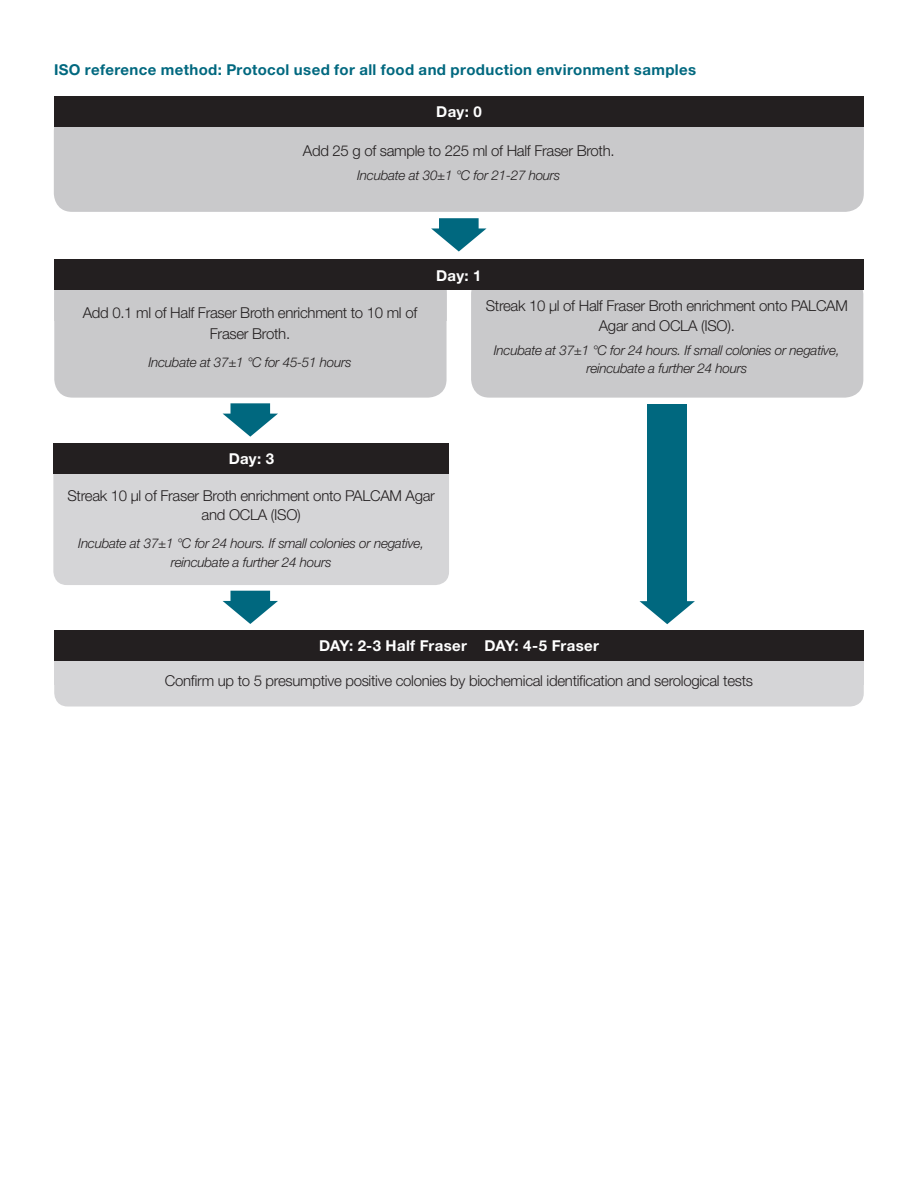
<style>
.page{position:relative;width:918px;height:1188px;background:#fff}
.page>*{position:absolute;margin:0;border:0;box-sizing:border-box;transform-origin:0 0}
.Diagram_subcopy{font:300 15px/19.5px "Helvetica Neue LT Std";letter-spacing:-.02em;color:#231f20;text-align:center}
.Content_Header{font:700 15px "Helvetica Neue LT Std";letter-spacing:.025em;color:#00687f}
.Table_Title{font:700 15px "Helvetica Neue LT Std";letter-spacing:.02em;color:#fff}
.Diagram_subcopy-2{font:italic 300 13.5px/18px "Helvetica Neue LT Std";letter-spacing:-.02em;color:#231f20;text-align:center}
</style>
<div class="page">
<svg style="left:431px;top:218px;width:56px;height:34px"></svg>
<div style="left:54px;top:113px;width:810px;height:99px;background:#c9c9cb;border-radius:18px"></div>
<div style="left:54px;top:96px;width:810px;height:30px;background:#231f20"></div>
<div style="left:54px;top:656px;width:810px;height:51px;background:#d5d5d7;border-radius:14px"></div>
<svg style="left:223px;top:403px;width:55px;height:34px"></svg>
<div style="left:54px;top:630px;width:810px;height:31px;background:#231f20"></div>
<div style="left:54px;top:276px;width:393px;height:122px;background:#c9c9cb;border-radius:18px"></div>
<div style="left:471px;top:276px;width:392px;height:122px;background:#c9c9cb;border-radius:18px"></div>
<div style="left:54px;top:260px;width:809px;height:30px;background:#231f20"></div>
<div style="left:53px;top:446px;width:396px;height:139px;background:#d5d5d7;border-radius:14px"></div>
<div style="left:54px;top:443px;width:395px;height:30px;background:#231f20"></div>
<svg style="left:640px;top:591px;width:55px;height:33px"></svg>
<div style="left:648px;top:405px;width:39px;height:197px;background:#00687f"></div>
<svg style="left:223px;top:591px;width:55px;height:33px"></svg>
<p class="Content_Header" style="left:54px;top:60px;width:644px">ISO reference method: Protocol used for all food and production environment samples</p>
<p class="Table_Title" style="left:436px;top:102px;width:47px">Day: 0</p>
<p class="Diagram_subcopy" style="left:303px;top:140px;width:313px">Add 25 g of sample to 225 ml of Half Fraser Broth.</p>
<p class="Diagram_subcopy-2" style="left:357px;top:166px;width:205px">Incubate at 30±1 °C for 21-27 hours</p>
<p class="Diagram_subcopy" style="left:83px;top:302px;width:336px;line-height:21px">Add 0.1 ml of Half Fraser Broth enrichment to 10 ml of<br>Fraser Broth.</p>
<p class="Diagram_subcopy-2" style="left:148px;top:353px;width:205px">Incubate at 37±1 °C for 45-51 hours</p>
<p class="Table_Title" style="left:436px;top:266px;width:47px">Day: 1</p>
<p class="Diagram_subcopy" style="left:486px;top:296px;width:364px">Streak 10 µl of Half Fraser Broth enrichment onto PALCAM<br>Agar and OCLA (ISO).</p>
<p class="Diagram_subcopy-2" style="left:494px;top:341px;width:347px">Incubate at 37±1 °C for 24 hours. If small colonies or negative, reincubate a further 24 hours</p>
<p class="Table_Title" style="left:229px;top:449px;width:47px">Day: 3</p>
<p class="Diagram_subcopy" style="left:67px;top:485px;width:369px">Streak 10 µl of Fraser Broth enrichment onto PALCAM Agar and OCLA (ISO)</p>
<p class="Diagram_subcopy-2" style="left:78px;top:533px;width:347px;line-height:19.5px">Incubate at 37±1 °C for 24 hours. If small colonies or negative, reincubate a further 24 hours</p>
<p class="Table_Title" style="left:319px;top:636px;width:281px">DAY: 2-3 Half Fraser DAY: 4-5 Fraser</p>
<p class="Diagram_subcopy" style="left:165px;top:671px;width:590px">Confirm up to 5 presumptive positive colonies by biochemical identification and serological tests</p>
</div>
